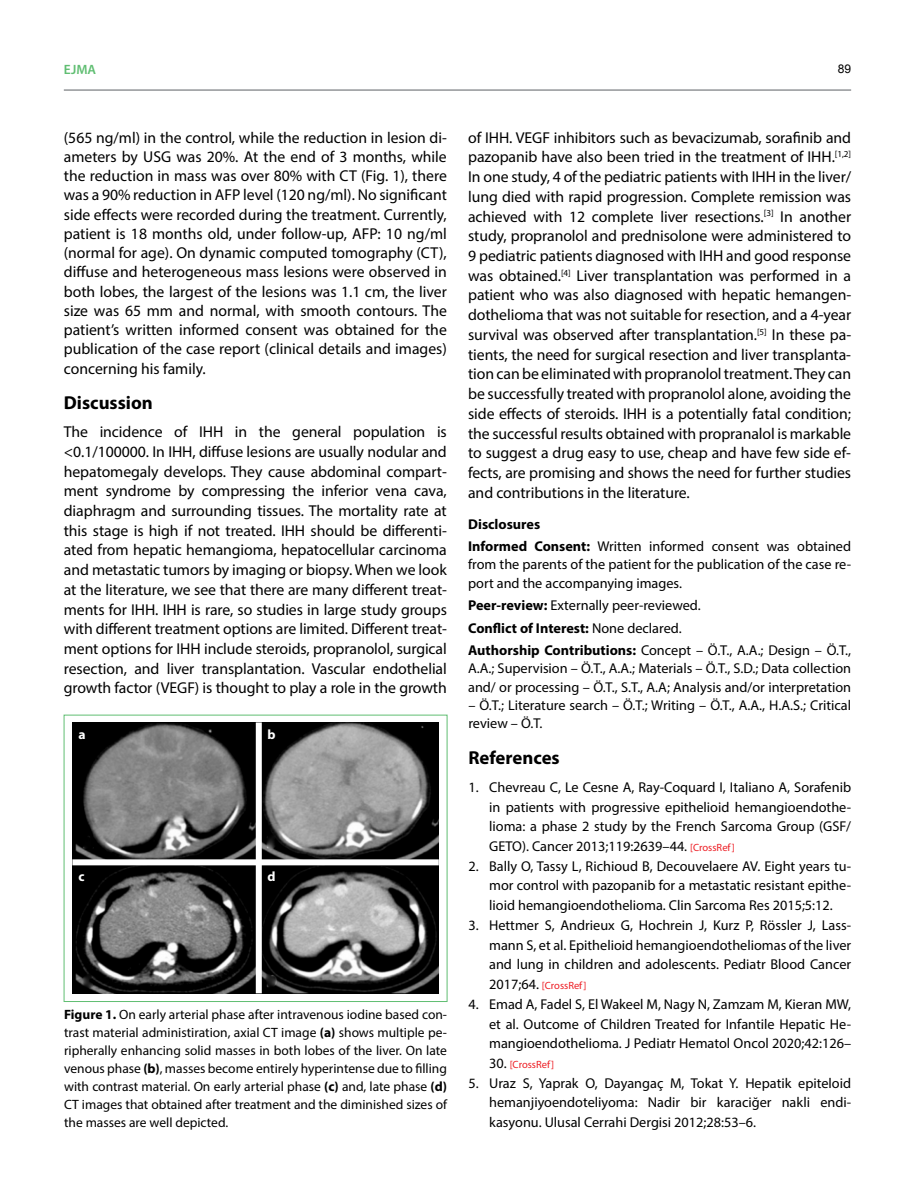
<style>
.page{position:relative;width:915px;height:1191px;background:#fff}
.page>*{position:absolute;margin:0;border:0;box-sizing:border-box;transform-origin:0 0}
.t1{font:700 18.75px "Myriad Pro";color:#000}
.t2{font:15.75px/19.6px "Myriad Pro";letter-spacing:-.005em;color:#000;text-align:justify}
.t3{font:14.25px/19.6px "Myriad Pro";color:#000}
.t4{font:13.5px/18px "Myriad Pro";color:#000;text-align:justify}
.t5{font:600 13.5px "Myriad Pro";color:#60be72}
.t6{font:700 13.5px "Myriad Pro";color:#fff}
.t7{font:12px "Arial";color:#000}
.t8{font:10.5px "Myriad Pro";color:#ed1d24}
.s1{font-weight:700}
.s2{font-size:10.5px;color:#ed1d24}
.s3{font-size:14.25px;color:#000}
</style>
<div class="page">
<hr style="left:64px;top:89px;width:786px;height:2px;background:#939598">
<img style="left:72px;top:722px;width:366px;height:271px">
<div style="left:256px;top:722px;width:6px;height:271px;background:#fff"></div>
<div style="left:72px;top:859px;width:366px;height:6px;background:#fff"></div>
<p class="t5" style="left:64px;top:61px;width:34px">EJMA</p>
<p class="t7" style="left:837px;top:60px;width:15px">89</p>
<p class="t2" style="left:64px;top:127px;width:384px;line-height:19.2px">(565 ng/ml) in the control, while the reduction in lesion di&shy;ameters by USG was 20%. At the end of 3 months, while the reduction in mass was over 80% with CT (Fig. 1), there was a 90% reduction in AFP level (120 ng/ml). No significant side effects were recorded during the treatment. Currently, patient is 18 months old, under follow-up, AFP: 10 ng/ml (normal for age). On dynamic computed tomography (CT), diffuse and heterogeneous mass lesions were observed in both lobes, the largest of the lesions was 1.1 cm, the liver size was 65 mm and normal, with smooth contours. The patient’s written informed consent was obtained for the publication of the case report (clinical details and images) concerning his family.</p>
<p class="t1" style="left:64px;top:390px;width:91px">Discussion</p>
<p class="t2" style="left:64px;top:422px;width:384px">The incidence of IHH in the general population is &lt;0.1/100000. In IHH, diffuse lesions are usually nodular and hepatomegaly develops. They cause abdominal compart&shy;ment syndrome by compressing the inferior vena cava, diaphragm and surrounding tissues. The mortality rate at this stage is high if not treated. IHH should be differenti&shy;ated from hepatic hemangioma, hepatocellular carcinoma and metastatic tumors by imaging or biopsy. When we look at the literature, we see that there are many different treat&shy;ments for IHH. IHH is rare, so studies in large study groups with different treatment options are limited. Different treat&shy;ment options for IHH include steroids, propranolol, surgical resection, and liver transplantation. Vascular endothelial growth factor (VEGF) is thought to play a role in the growth</p>
<p class="t6" style="left:78px;top:725px;width:9px">a</p>
<p class="t6" style="left:78px;top:868px;width:8px">c</p>
<p class="t6" style="left:267px;top:725px;width:10px">b</p>
<p class="t6" style="left:267px;top:868px;width:10px">d</p>
<p class="t4" style="left:64px;top:1005px;width:384px"><span class="s1">Figure 1.</span> On early arterial phase after intravenous iodine based con&shy;trast material administiration, axial CT image <span class="s1">(a)</span> shows multiple pe&shy;ripherally enhancing solid masses in both lobes of the liver. On late venous phase <span class="s1">(b)</span>, masses become entirely hyperintense due to filling with contrast material. On early arterial phase <span class="s1">(c)</span> and, late phase <span class="s1">(d)<br></span>CT images that obtained after treatment and the diminished sizes of the masses are well depicted.</p>
<p class="t2" style="left:468px;top:127px;width:384px">of IHH. VEGF inhibitors such as bevacizumab, sorafinib and pazopanib have also been tried in the treatment of IHH.<sup>[1,2] </sup>In one study, 4 of the pediatric patients with IHH in the liver/ lung died with rapid progression. Complete remission was achieved with 12 complete liver resections.<sup>[3]</sup> In another study, propranolol and prednisolone were administered to 9 pediatric patients diagnosed with IHH and good response was obtained.<sup>[4]</sup> Liver transplantation was performed in a patient who was also diagnosed with hepatic hemangen&shy;dothelioma that was not suitable for resection, and a 4-year survival was observed after transplantation.<sup>[5]</sup> In these pa&shy;tients, the need for surgical resection and liver transplanta&shy;tion can be eliminated with propranolol treatment. They can be successfully treated with propranolol alone, avoiding the side effects of steroids. IHH is a potentially fatal condition; the successful results obtained with propranalol is markable to suggest a drug easy to use, cheap and have few side ef&shy;fects, are promising and shows the need for further studies and contributions in the literature.</p>
<p class="t3" style="left:468px;top:512px;width:384px;line-height:22.5px"><span class="s1">Disclosures<br>Informed Consent:</span> Written informed consent was obtained</p>
<p class="t3" style="left:468px;top:555px;width:384px;line-height:18.3px">from the parents of the patient for the publication of the case re&shy;port and the accompanying images.</p>
<p class="t3" style="left:468px;top:594px;width:384px;line-height:22.5px"><span class="s1">Peer-review:</span> Externally peer-reviewed.<br><span class="s1">Conflict of Interest:</span> None declared.<br><span class="s1">Authorship Contributions:</span> Concept – Ö.T., A.A.; Design – Ö.T.,</p>
<p class="t3" style="left:468px;top:659px;width:384px;line-height:18.3px">A.A.; Supervision – Ö.T., A.A.; Materials – Ö.T., S.D.; Data collection and/ or processing – Ö.T., S.T., A.A; Analysis and/or interpretation</p>
<p class="t3" style="left:468px;top:695px;width:384px;line-height:18.3px">– Ö.T.; Literature search – Ö.T.; Writing – Ö.T., A.A., H.A.S.; Critical review – Ö.T.</p>
<p class="t1" style="left:468px;top:745px;width:93px">References</p>
<p class="t3" style="left:489px;top:777px;width:363px;text-align:justify;text-indent:-21px">1. Chevreau C, Le Cesne A, Ray-Coquard I, Italiano A, Sorafenib in patients with progressive epithelioid hemangioendothe&shy;lioma: a phase 2 study by the French Sarcoma Group (GSF/ GETO). Cancer 2013;119:2639–44. <span class="s2">[CrossRef]</span></p>
<p class="t3" style="left:489px;top:856px;width:363px;text-align:justify;text-indent:-21px">2. Bally O, Tassy L, Richioud B, Decouvelaere AV. Eight years tu&shy;mor control with pazopanib for a metastatic resistant epithe&shy;lioid hemangioendothelioma. Clin Sarcoma Res 2015;5:12.</p>
<p class="t3" style="left:489px;top:915px;width:363px;text-align:justify;text-indent:-21px">3. Hettmer S, Andrieux G, Hochrein J, Kurz P, Rössler J, Lass&shy;mann S, et al. Epithelioid hemangioendotheliomas of the liver and lung in children and adolescents. Pediatr Blood Cancer</p>
<p class="t8" style="left:489px;top:979px;width:99px"><span class="s3">2017;64.</span> [CrossRef]</p>
<p class="t3" style="left:489px;top:994px;width:363px;text-align:justify;text-indent:-21px">4. Emad A, Fadel S, El Wakeel M, Nagy N, Zamzam M, Kieran MW, et al. Outcome of Children Treated for Infantile Hepatic He&shy;mangioendothelioma. J Pediatr Hematol Oncol 2020;42:126–</p>
<p class="t8" style="left:489px;top:1058px;width:66px"><span class="s3">30.</span> [CrossRef]</p>
<p class="t3" style="left:489px;top:1073px;width:363px;text-align:justify;text-indent:-21px">5. Uraz S, Yaprak O, Dayangaç M, Tokat Y. Hepatik epiteloid hemanjiyoendoteliyoma: Nadir bir karaciğer nakli endi&shy;kasyonu. Ulusal Cerrahi Dergisi 2012;28:53–6.</p>
</div>
